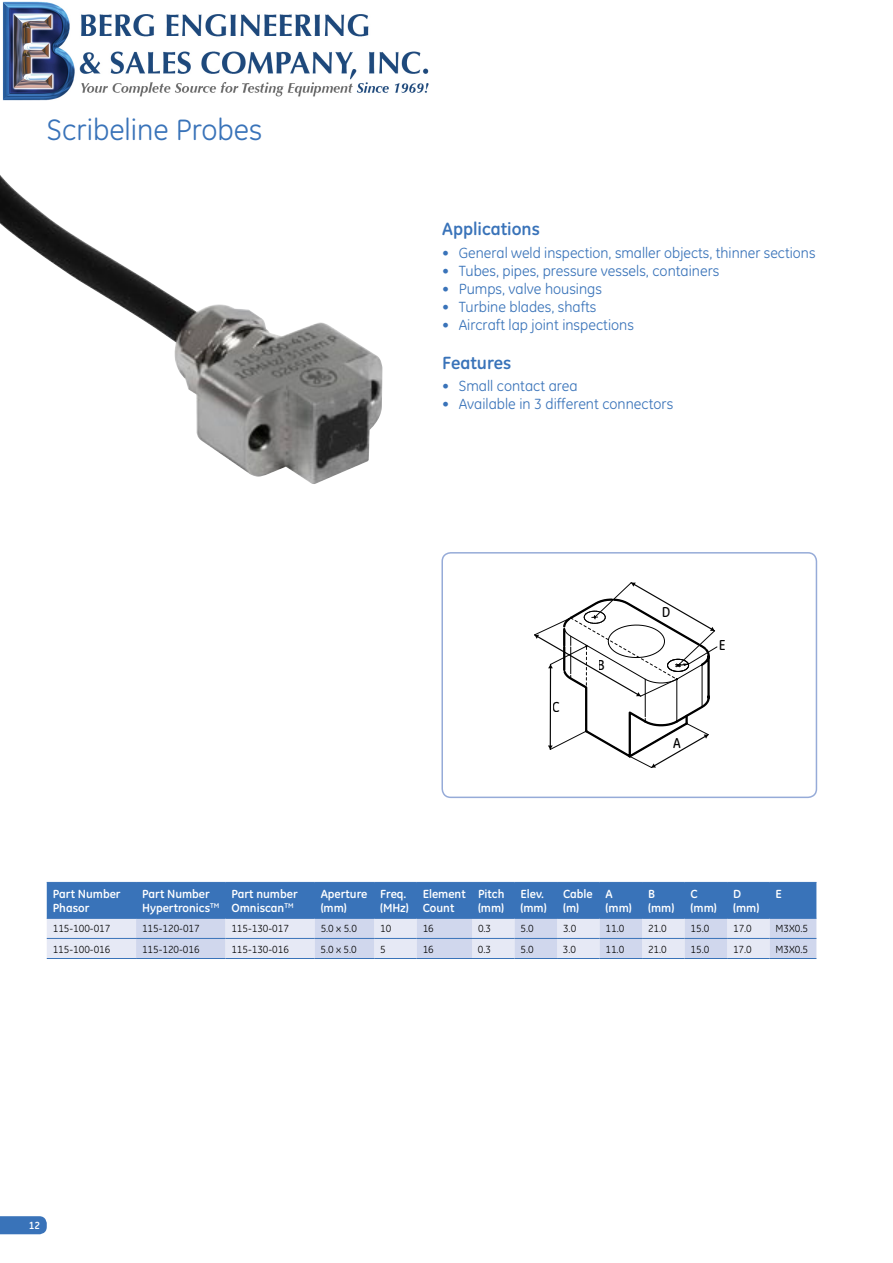
<style>
.page{position:relative;width:893px;height:1263px;background:#fff}
.page>*{position:absolute;margin:0;border:0;box-sizing:border-box;transform-origin:0 0}
.t1{font:30px "GE Inspira";color:#3973b9}
.t2{font:700 18px "GE Inspira";color:#3973b9}
.t3{font:15px "GE Inspira";color:#3973b9}
.t4{font:500 14.7px "GE Inspira Cond";color:#000}
.t5{font:700 12px/14.4px "GE Inspira";color:#fff}
.t6{font:10.5px "GE Inspira";color:#000}
.t7{font:700 10.5px "GE Inspira";color:#fff}
</style>
<div class="page">
<svg style="left:0;top:1216px;width:47px;height:18px"></svg>
<img style="left:0;top:175px;width:382px;height:309px">
<div style="left:441px;top:552px;width:376px;height:246px;border:2px solid #96abd8;border-radius:9px"></div>
<svg style="left:534px;top:582px;width:183px;height:186px"></svg>
<svg style="left:47px;top:883px;width:769px;height:75px;background:#8dabd6"></svg>
<hr style="left:514px;top:882px;width:43px;height:1px;background:#3973b9">
<hr style="left:557px;top:882px;width:43px;height:1px;background:#3973b9">
<hr style="left:600px;top:882px;width:42px;height:1px;background:#3973b9">
<hr style="left:642px;top:882px;width:43px;height:1px;background:#3973b9">
<hr style="left:47px;top:882px;width:89px;height:1px;background:#3973b9">
<hr style="left:136px;top:882px;width:89px;height:1px;background:#3973b9">
<hr style="left:225px;top:882px;width:90px;height:1px;background:#3973b9">
<hr style="left:315px;top:882px;width:59px;height:1px;background:#3973b9">
<hr style="left:685px;top:882px;width:42px;height:1px;background:#3973b9">
<hr style="left:374px;top:882px;width:43px;height:1px;background:#3973b9">
<hr style="left:727px;top:882px;width:43px;height:1px;background:#3973b9">
<hr style="left:417px;top:882px;width:55px;height:1px;background:#3973b9">
<hr style="left:770px;top:882px;width:46px;height:1px;background:#3973b9">
<hr style="left:472px;top:882px;width:42px;height:1px;background:#3973b9">
<hr style="left:514px;top:918px;width:43px;height:1px;background:#3973b9">
<hr style="left:557px;top:918px;width:43px;height:1px;background:#3973b9">
<hr style="left:47px;top:918px;width:89px;height:1px;background:#3973b9">
<hr style="left:600px;top:918px;width:42px;height:1px;background:#3973b9">
<hr style="left:136px;top:918px;width:89px;height:1px;background:#3973b9">
<hr style="left:642px;top:918px;width:43px;height:1px;background:#3973b9">
<hr style="left:225px;top:918px;width:90px;height:1px;background:#3973b9">
<hr style="left:685px;top:918px;width:42px;height:1px;background:#3973b9">
<hr style="left:315px;top:918px;width:59px;height:1px;background:#3973b9">
<hr style="left:727px;top:918px;width:43px;height:1px;background:#3973b9">
<hr style="left:374px;top:918px;width:43px;height:1px;background:#3973b9">
<hr style="left:770px;top:918px;width:46px;height:1px;background:#3973b9">
<hr style="left:417px;top:918px;width:55px;height:1px;background:#3973b9">
<hr style="left:514px;top:938px;width:43px;height:1px;background:#3973b9">
<hr style="left:472px;top:918px;width:42px;height:1px;background:#3973b9">
<hr style="left:557px;top:938px;width:43px;height:1px;background:#3973b9">
<hr style="left:600px;top:938px;width:42px;height:1px;background:#3973b9">
<hr style="left:47px;top:938px;width:89px;height:1px;background:#3973b9">
<hr style="left:642px;top:938px;width:43px;height:1px;background:#3973b9">
<hr style="left:136px;top:938px;width:89px;height:1px;background:#3973b9">
<hr style="left:685px;top:938px;width:42px;height:1px;background:#3973b9">
<hr style="left:225px;top:938px;width:90px;height:1px;background:#3973b9">
<hr style="left:727px;top:938px;width:43px;height:1px;background:#3973b9">
<hr style="left:315px;top:938px;width:59px;height:1px;background:#3973b9">
<hr style="left:770px;top:938px;width:46px;height:1px;background:#3973b9">
<hr style="left:374px;top:938px;width:43px;height:1px;background:#3973b9">
<hr style="left:417px;top:938px;width:55px;height:1px;background:#3973b9">
<hr style="left:472px;top:938px;width:42px;height:1px;background:#3973b9">
<hr style="left:47px;top:958px;width:89px;height:1px;background:#3973b9">
<hr style="left:136px;top:958px;width:89px;height:1px;background:#3973b9">
<hr style="left:225px;top:958px;width:90px;height:1px;background:#3973b9">
<hr style="left:315px;top:958px;width:59px;height:1px;background:#3973b9">
<hr style="left:514px;top:958px;width:43px;height:1px;background:#3973b9">
<hr style="left:374px;top:958px;width:43px;height:1px;background:#3973b9">
<hr style="left:557px;top:958px;width:43px;height:1px;background:#3973b9">
<hr style="left:417px;top:958px;width:55px;height:1px;background:#3973b9">
<hr style="left:600px;top:958px;width:42px;height:1px;background:#3973b9">
<hr style="left:472px;top:958px;width:42px;height:1px;background:#3973b9">
<hr style="left:642px;top:958px;width:43px;height:1px;background:#3973b9">
<hr style="left:685px;top:958px;width:42px;height:1px;background:#3973b9">
<hr style="left:727px;top:958px;width:43px;height:1px;background:#3973b9">
<hr style="left:770px;top:958px;width:46px;height:1px;background:#3973b9">
<img style="left:2px;top:1px;width:427px;height:100px">
<h1 class="t1" style="left:47px;top:112px;width:217px">Scribeline Probes</h1>
<p class="t2" style="left:442px;top:218px;width:99px">Applications</p>
<p class="t3" style="left:442px;top:244px;width:375px">• General weld inspection, smaller objects, thinner sections</p>
<p class="t3" style="left:442px;top:262px;width:279px">• Tubes, pipes, pressure vessels, containers</p>
<p class="t3" style="left:442px;top:280px;width:161px">• Pumps, valve housings</p>
<p class="t3" style="left:442px;top:298px;width:156px">• Turbine blades, shafts</p>
<p class="t3" style="left:442px;top:316px;width:193px">• Aircraft lap joint inspections</p>
<p class="t2" style="left:442px;top:351px;width:71px">Features</p>
<p class="t3" style="left:442px;top:377px;width:137px">• Small contact area</p>
<p class="t3" style="left:442px;top:395px;width:233px">• Available in 3 different connectors</p>
<p class="t4" style="left:553px;top:698px;width:9px">C</p>
<p class="t4" style="left:598px;top:656px;width:9px">B</p>
<p class="t4" style="left:661px;top:604px;width:10px">D</p>
<p class="t4" style="left:673px;top:735px;width:9px">A</p>
<p class="t4" style="left:718px;top:637px;width:8px">E</p>
<p class="t5" style="left:53px;top:886px;width:69px">Part Number<br>Phasor</p>
<p class="t5" style="left:142px;top:886px;width:79px">Part Number<br>Hypertronics<sup>TM</sup></p>
<p class="t5" style="left:231px;top:886px;width:68px">Part number<br>Omniscan<sup>TM</sup></p>
<p class="t5" style="left:321px;top:886px;width:48px">Aperture (mm)</p>
<p class="t5" style="left:380px;top:886px;width:30px">Freq. (MHz)</p>
<p class="t5" style="left:423px;top:886px;width:44px">Element<br>Count</p>
<p class="t5" style="left:478px;top:886px;width:28px">Pitch (mm)</p>
<p class="t5" style="left:520px;top:886px;width:28px">Elev. (mm)</p>
<p class="t5" style="left:563px;top:886px;width:31px">Cable (m)</p>
<p class="t5" style="left:606px;top:886px;width:28px">A (mm)</p>
<p class="t5" style="left:648px;top:886px;width:28px">B (mm)</p>
<p class="t5" style="left:691px;top:886px;width:28px">C (mm)</p>
<p class="t5" style="left:733px;top:886px;width:28px">D (mm)</p>
<p class="t5" style="left:776px;top:886px;width:8px">E</p>
<p class="t6" style="left:53px;top:923px;width:59px">115-100-017</p>
<p class="t6" style="left:142px;top:923px;width:59px">115-120-017</p>
<p class="t6" style="left:231px;top:923px;width:59px">115-130-017</p>
<p class="t6" style="left:321px;top:923px;width:38px">5.0 x 5.0</p>
<p class="t6" style="left:380px;top:923px;width:13px">10</p>
<p class="t6" style="left:423px;top:923px;width:13px">16</p>
<p class="t6" style="left:478px;top:923px;width:15px">0.3</p>
<p class="t6" style="left:520px;top:923px;width:15px">5.0</p>
<p class="t6" style="left:563px;top:923px;width:15px">3.0</p>
<p class="t6" style="left:606px;top:923px;width:20px">11.0</p>
<p class="t6" style="left:648px;top:923px;width:20px">21.0</p>
<p class="t6" style="left:691px;top:923px;width:20px">15.0</p>
<p class="t6" style="left:733px;top:923px;width:20px">17.0</p>
<p class="t6" style="left:776px;top:923px;width:34px">M3X0.5</p>
<p class="t6" style="left:53px;top:943px;width:59px">115-100-016</p>
<p class="t6" style="left:142px;top:943px;width:59px">115-120-016</p>
<p class="t6" style="left:231px;top:943px;width:59px">115-130-016</p>
<p class="t6" style="left:321px;top:943px;width:38px">5.0 x 5.0</p>
<p class="t6" style="left:380px;top:943px;width:7px">5</p>
<p class="t6" style="left:423px;top:943px;width:13px">16</p>
<p class="t6" style="left:478px;top:943px;width:15px">0.3</p>
<p class="t6" style="left:520px;top:943px;width:15px">5.0</p>
<p class="t6" style="left:563px;top:943px;width:15px">3.0</p>
<p class="t6" style="left:605px;top:943px;width:20px">11.0</p>
<p class="t6" style="left:648px;top:943px;width:20px">21.0</p>
<p class="t6" style="left:690px;top:943px;width:20px">15.0</p>
<p class="t6" style="left:733px;top:943px;width:20px">17.0</p>
<p class="t6" style="left:776px;top:943px;width:34px">M3X0.5</p>
<p class="t7" style="left:29px;top:1219px;width:13px">12</p>
</div>
